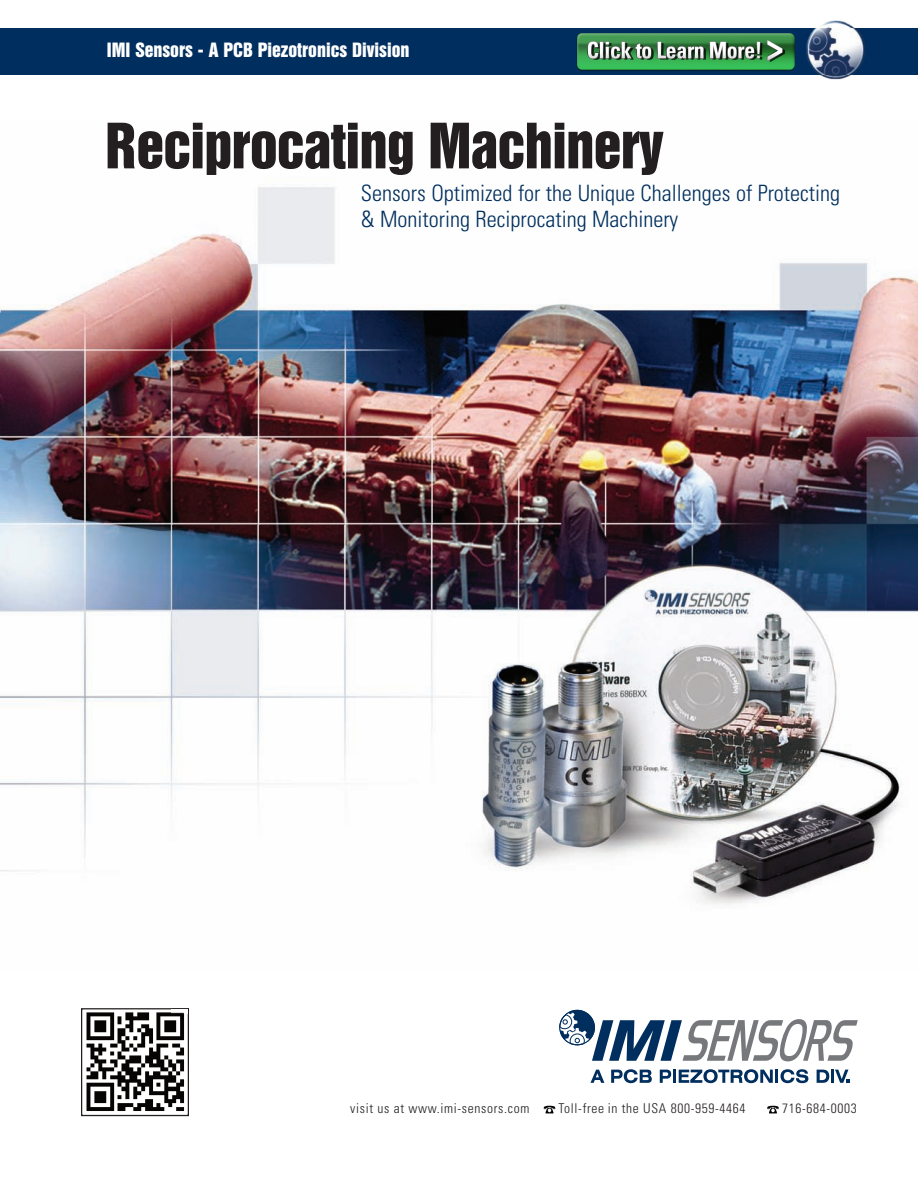
<style>
.page{position:relative;width:918px;height:1188px;background:#fff}
.page>*{position:absolute;margin:0;border:0;box-sizing:border-box;transform-origin:0 0}
.t1{font:57px "Swiss 921 BT Regular A";letter-spacing:-.015em;color:#231f20}
.t2{font:300 condensed 22.5px/25.5px "Univers";color:#002e5e}
.t3{font:18px "Swiss 921 BT Regular A";color:#fff}
.t4{font:300 condensed 13.5px "Univers";letter-spacing:.05em;color:#231f20}
</style>
<div class="page">
<img style="left:1px;top:187px;width:917px;height:685px">
<div style="left:0;top:28px;width:918px;height:46px;background:#002e5e"></div>
<svg style="left:544px;top:1106px;width:11px;height:7px"></svg>
<svg style="left:767px;top:1106px;width:12px;height:7px"></svg>
<div style="left:81px;top:1008px;width:108px;height:108px;border:2px solid #231f20"></div>
<img style="left:82px;top:1010px;width:106px;height:105px">
<img style="left:792px;top:20px;width:88px;height:60px">
<img style="left:171px;top:525px;width:747px;height:488px">
<img style="left:171px;top:1008px;width:18px;height:6px">
<img style="left:171px;top:1009px;width:17px;height:1px">
<img style="left:171px;top:1010px;width:17px;height:4px">
<div style="left:560px;top:1010px;width:34px;height:35px;background:#002e5e;border-radius:50%"></div>
<svg style="left:559px;top:1013px;width:299px;height:48px"></svg>
<div style="left:559px;top:1010px;width:36px;height:35px;border:1px solid #002e5e;border-radius:50%"></div>
<svg style="left:591px;top:1070px;width:13px;height:13px"></svg>
<svg style="left:611px;top:1069px;width:41px;height:14px"></svg>
<svg style="left:660px;top:1069px;width:148px;height:14px"></svg>
<svg style="left:817px;top:1070px;width:33px;height:13px"></svg>
<img style="left:577px;top:33px;width:219px;height:38px">
<p class="t3" style="left:107px;top:43px;width:304px">IMI Sensors - A PCB Piezotronics Division</p>
<h1 class="t1" style="left:105px;top:123px;width:560px">Reciprocating Machinery</h1>
<p class="t2" style="left:361px;top:183px;width:481px">Sensors Optimized for the Unique Challenges of Protecting &amp; Monitoring Reciprocating Machinery</p>
<p class="t4" style="left:350px;top:1103px;width:181px">visit us at www.imi-sensors.com</p>
<p class="t4" style="left:559px;top:1103px;width:188px">Toll-free in the USA 800-959-4464</p>
<p class="t4" style="left:782px;top:1103px;width:76px">716-684-0003</p>
</div>
